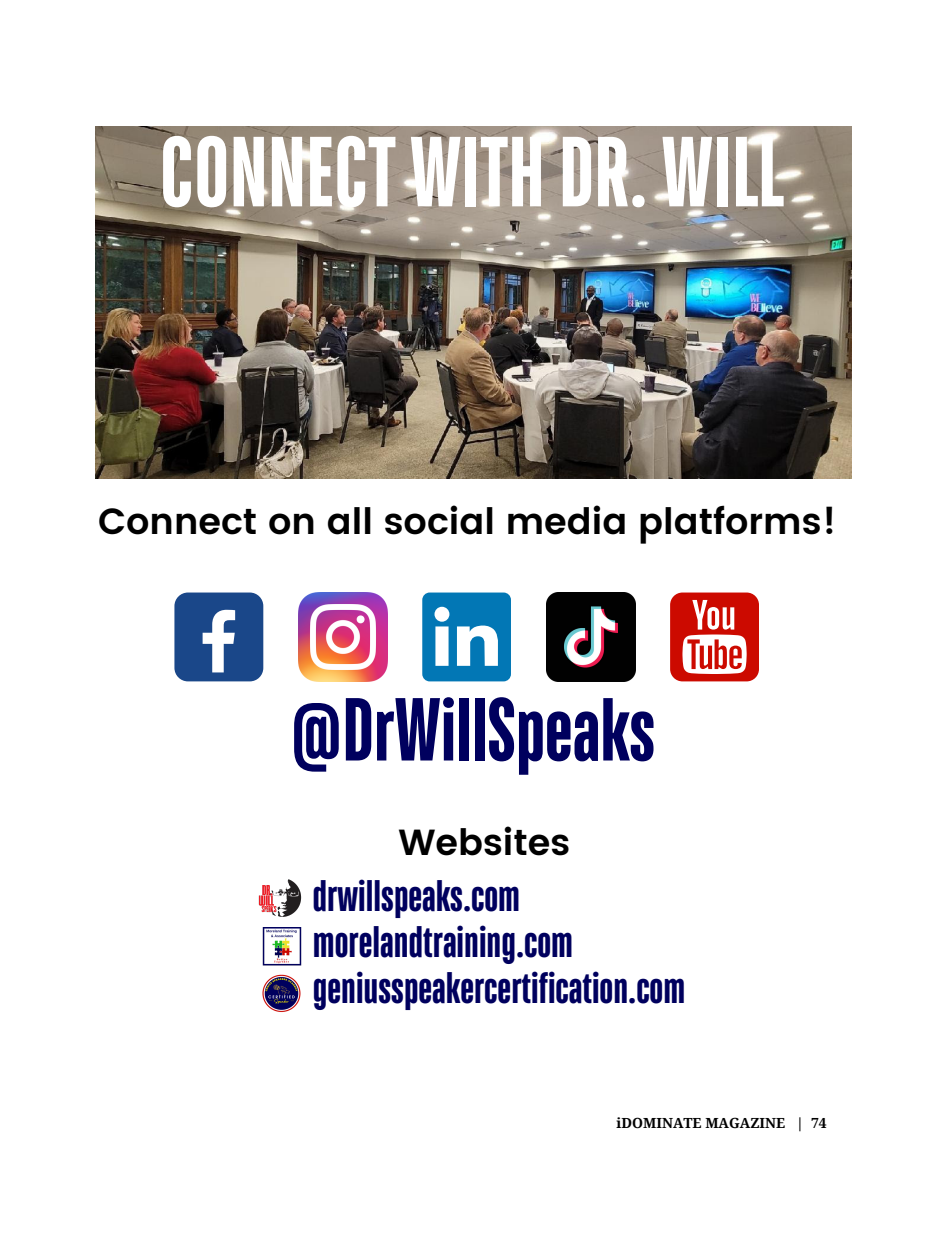
<style>
.page{position:relative;width:945px;height:1242px;background:#fff}
.page>*{position:absolute;margin:0;border:0;box-sizing:border-box;transform-origin:0 0}
.t1{font:700 99.3px "TT Bluescreens";color:#fff}
.t2{font:700 89.1px "TT Bluescreens";color:#00005e}
.t3{font:700 44.1px/46.2px "TT Bluescreens";color:#00005e}
.t4{font:600 36.3px "Poppins";color:#000}
.t5{font:700 13.95px "Droid Serif";color:#000}
</style>
<div class="page">
<img style="left:95px;top:127px;width:756px;height:352px">
<div style="left:174px;top:593px;width:89px;height:88px;background:#1a4789;border-radius:14px"></div>
<svg style="left:203px;top:610px;width:32px;height:62px"></svg>
<img style="left:298px;top:593px;width:89px;height:88px">
<svg style="left:422px;top:593px;width:89px;height:88px"></svg>
<img style="left:546px;top:593px;width:89px;height:88px">
<div style="left:670px;top:593px;width:89px;height:88px;background:#cc0a00;border-radius:12px"></div>
<svg style="left:682px;top:600px;width:65px;height:74px"></svg>
<img style="left:262px;top:974px;width:39px;height:38px">
<img style="left:258px;top:879px;width:44px;height:38px">
<img style="left:262px;top:927px;width:40px;height:39px">
<h1 class="t1" style="left:160px;top:125px;width:625px">CONNECT WITHDR. WILL</h1>
<p class="t4" style="left:98px;top:500px;width:740px">Connect on all social media platforms!</p>
<h2 class="t2" style="left:290px;top:687px;width:367px">@DrWillSpeaks</h2>
<p class="t4" style="left:399px;top:821px;width:173px">Websites</p>
<p class="t3" style="left:313px;top:875px;width:374px">drwillspeaks.com morelandtraining.com geniusspeakercertification.com</p>
<p class="t5" style="left:617px;top:1115px;width:212px">iDOMINATE MAGAZINE | 74</p>
</div>
